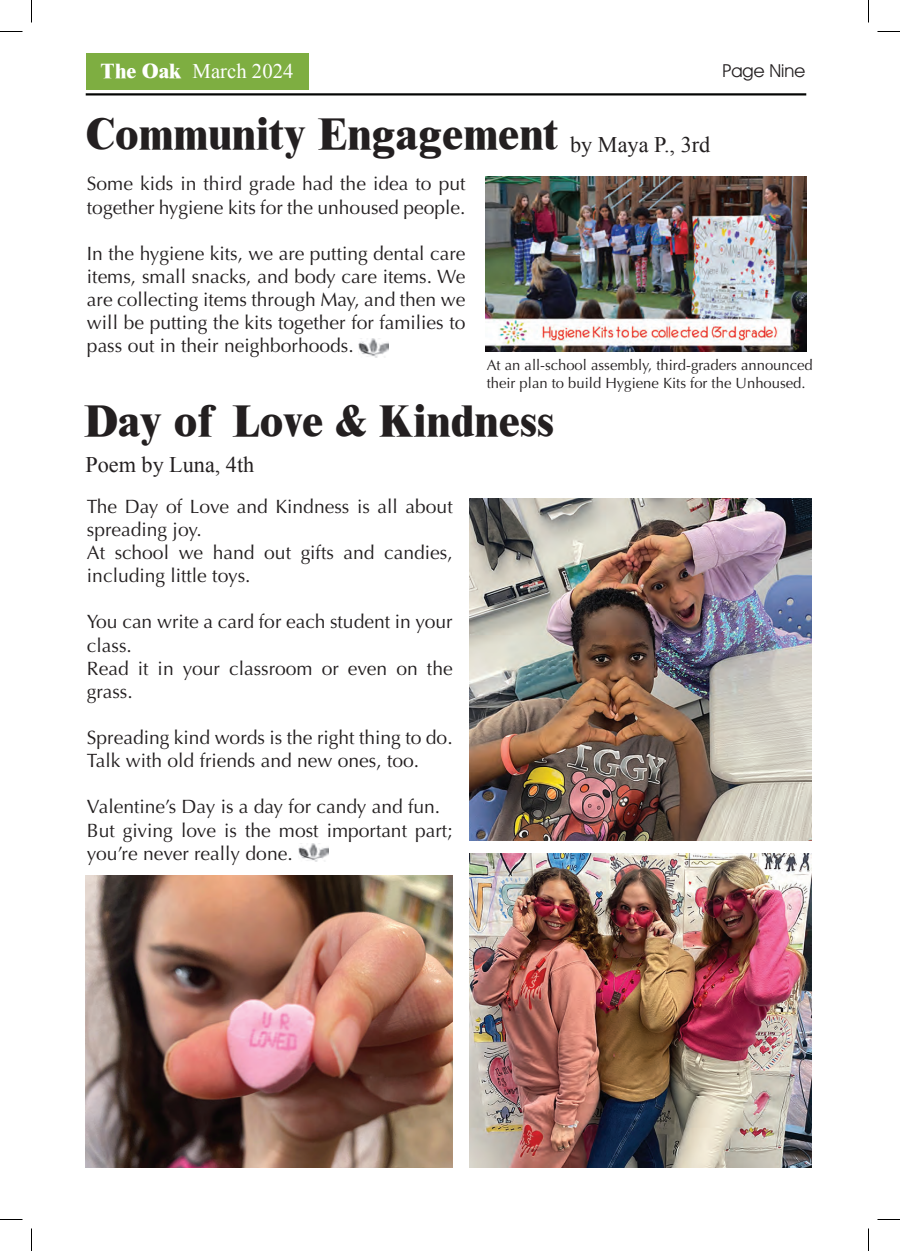
<style>
.page{position:relative;width:900px;height:1251px;background:#fff}
.page>*{position:absolute;margin:0;border:0;box-sizing:border-box;transform-origin:0 0}
.t1{font:800 44.55px "Times New Roman";color:#231f20}
.t2{font:22.2px "Times New Roman";color:#231f20}
.t3{font:20.7px "Times New Roman Special G1";color:#fff}
.t4{font:19.2px/23.1px "Optima";color:#231f20}
.t5{font:17.85px "Avant Guard Regular SWFTE";color:#231f20}
.t6{font:14.85px/17.9px "Optima";color:#231f20}
.s1{font-family:"Times New Roman";font-weight:800}
</style>
<div class="page">
<div style="left:86px;top:53px;width:222px;height:36px;background:#7eae41"></div>
<hr style="left:86px;top:93px;width:720px;height:3px;background:#040503">
<img style="left:85px;top:875px;width:367px;height:293px">
<img style="left:470px;top:499px;width:341px;height:341px">
<img style="left:470px;top:854px;width:342px;height:314px">
<img style="left:486px;top:176px;width:320px;height:175px">
<img style="left:359px;top:339px;width:29px;height:18px">
<img style="left:299px;top:843px;width:29px;height:19px">
<svg style="left:0;top:31px;width:22px;height:1px"></svg>
<svg style="left:878px;top:31px;width:22px;height:1px"></svg>
<svg style="left:0;top:1219px;width:22px;height:1px"></svg>
<svg style="left:878px;top:1219px;width:22px;height:1px"></svg>
<svg style="left:31px;top:0;width:1px;height:22px"></svg>
<svg style="left:31px;top:1228px;width:1px;height:23px"></svg>
<svg style="left:868px;top:0;width:1px;height:22px"></svg>
<svg style="left:868px;top:1228px;width:1px;height:23px"></svg>
<p class="t3" style="left:101px;top:58px;width:194px"><span class="s1">The Oak</span> March 2024</p>
<p class="t5" style="left:722px;top:60px;width:84px">Page Nine</p>
<h1 class="t1" style="left:85px;top:108px;width:474px">Community Engagement</h1>
<p class="t2" style="left:570px;top:129px;width:142px">by Maya P., 3rd</p>
<p class="t4" style="left:87px;top:173px;width:380px">Some kids in third grade had the idea to put together hygiene kits for the unhoused people.</p>
<p class="t4" style="left:87px;top:242px;width:380px;text-align:justify">In the hygiene kits, we are putting dental care items, small snacks, and body care items. We are collecting items through May, and then we will be putting the kits together for families to pass out in their neighborhoods.</p>
<p class="t6" style="left:487px;top:356px;width:328px">At an all-school assembly, third-graders announced their plan to build Hygiene Kits for the Unhoused.</p>
<h1 class="t1" style="left:84px;top:395px;width:472px">Day of Love &amp; Kindness</h1>
<p class="t2" style="left:85px;top:450px;width:170px">Poem by Luna, 4th</p>
<p class="t4" style="left:87px;top:495px;width:367px">The Day of Love and Kindness is all about spreading joy.<br>At school we hand out gifts and candies, including little toys.</p>
<p class="t4" style="left:87px;top:611px;width:367px">You can write a card for each student in your class.<br>Read it in your classroom or even on the grass.</p>
<p class="t4" style="left:87px;top:726px;width:367px">Spreading kind words is the right thing to do.<br>Talk with old friends and new ones, too.</p>
<p class="t4" style="left:87px;top:796px;width:367px">Valentine’s Day is a day for candy and fun.<br>But giving love is the most important part; you’re never really done.</p>
</div>
